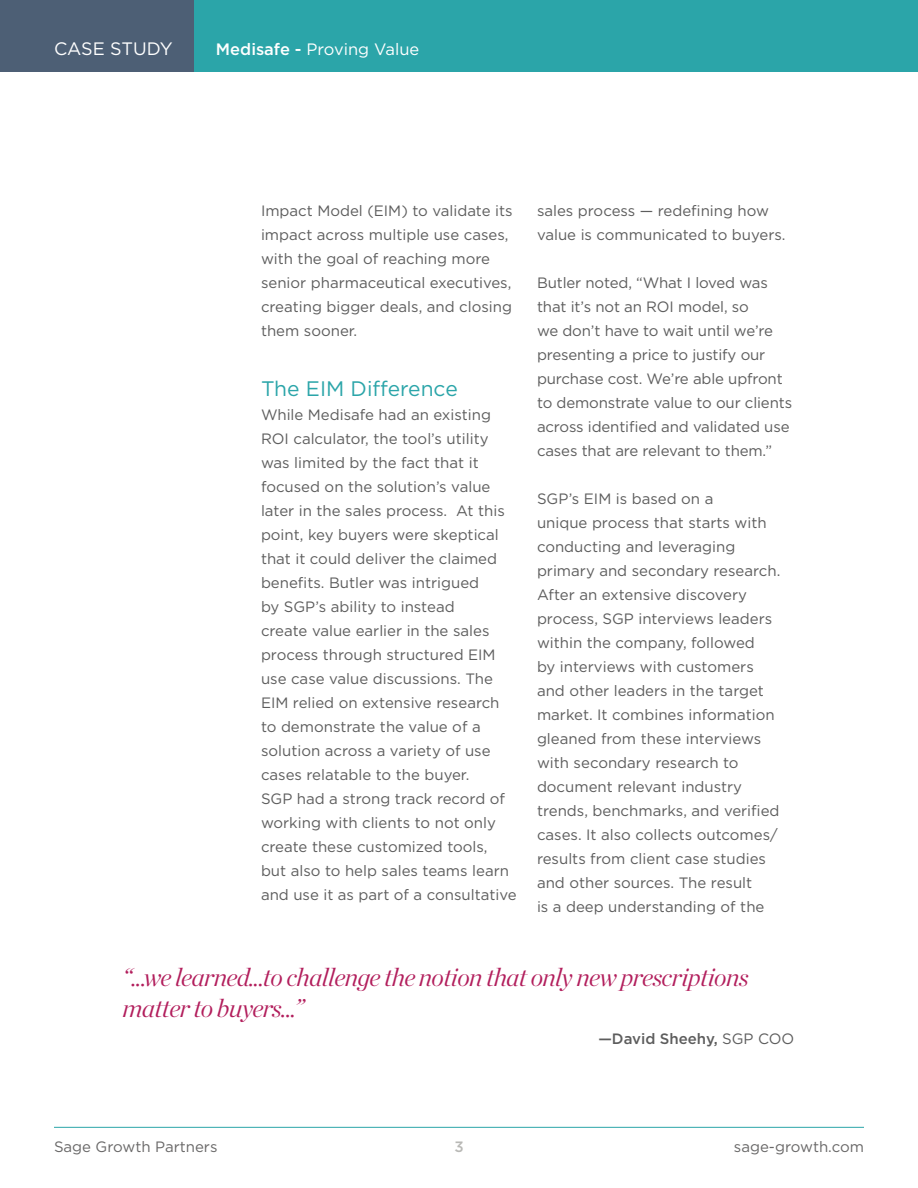
<style>
.page{position:relative;width:918px;height:1188px;background:#fff}
.page>*{position:absolute;margin:0;border:0;box-sizing:border-box;transform-origin:0 0}
.t1{font:italic 300 25.5px/31.5px "Chronicle Display";letter-spacing:-.025em;color:#b21e5c}
.t2{font:21px "Gotham";color:#2ba5a9}
.t3{font:18px "Gotham";color:#fff}
.t4{font:16.5px "Gotham";color:#fff}
.t5{font:15px/24px "Gotham";color:#5d5d5d}
.t6{font:15px "Gotham";color:#696868}
.t7{font:500 15px "Gotham";color:#5d5d5d}
.t8{font:500 15px "Gotham";color:#b9b9b6}
.s1{font-weight:500}
.s2{font-weight:400}
</style>
<div class="page">
<div style="left:0;top:0;width:918px;height:72px;background:#2ba5a9"></div>
<div style="left:0;top:0;width:194px;height:72px;background:#4d5f75"></div>
<hr style="left:54px;top:1127px;width:810px;height:1px;background:#2ba5a9">
<p class="t3" style="left:54px;top:37px;width:120px">CASE STUDY</p>
<p class="t4" style="left:216px;top:39px;width:205px"><span class="s1">Medisafe -</span> Proving Value</p>
<p class="t5" style="left:261px;top:198px;width:253px">Impact Model (EIM) to validate its impact across multiple use cases, with the goal of reaching more senior pharmaceutical executives, creating bigger deals, and closing them sooner.</p>
<p class="t2" style="left:261px;top:375px;width:198px">The EIM Difference</p>
<p class="t5" style="left:261px;top:402px;width:257px">While Medisafe had an existing<br>ROI calculator, the tool’s utility was limited by the fact that it focused on the solution’s value later in the sales process. At this point, key buyers were skeptical that it could deliver the claimed benefits. Butler was intrigued<br>by SGP’s ability to instead<br>create value earlier in the sales process through structured EIM use case value discussions. The<br>EIM relied on extensive research to demonstrate the value of a solution across a variety of use cases relatable to the buyer.<br>SGP had a strong track record of working with clients to not only create these customized tools, but also to help sales teams learn and use it as part of a consultative</p>
<p class="t5" style="left:537px;top:198px;width:250px">sales process — redefining how value is communicated to buyers.</p>
<p class="t5" style="left:537px;top:270px;width:257px">Butler noted, “What I loved was that it’s not an ROI model, so<br>we don’t have to wait until we’re presenting a price to justify our purchase cost. We’re able upfront to demonstrate value to our clients across identified and validated use cases that are relevant to them.”</p>
<p class="t5" style="left:537px;top:486px;width:245px">SGP’s EIM is based on a<br>unique process that starts with conducting and leveraging primary and secondary research.<br>After an extensive discovery process, SGP interviews leaders within the company, followed<br>by interviews with customers and other leaders in the target market. It combines information gleaned from these interviews with secondary research to document relevant industry trends, benchmarks, and verified cases. It also collects outcomes/ results from client case studies and other sources. The result<br>is a deep understanding of the</p>
<p class="t1" style="left:122px;top:959px;width:628px">“...we learned...to challenge the notion that only new prescriptions matter to buyers...”</p>
<p class="t7" style="left:598px;top:1029px;width:197px">—David Sheehy, <span class="s2">SGP COO</span></p>
<p class="t6" style="left:54px;top:1137px;width:165px">Sage Growth Partners</p>
<p class="t8" style="left:454px;top:1137px;width:11px">3</p>
<p class="t6" style="left:734px;top:1137px;width:132px">sage-growth.com</p>
</div>
